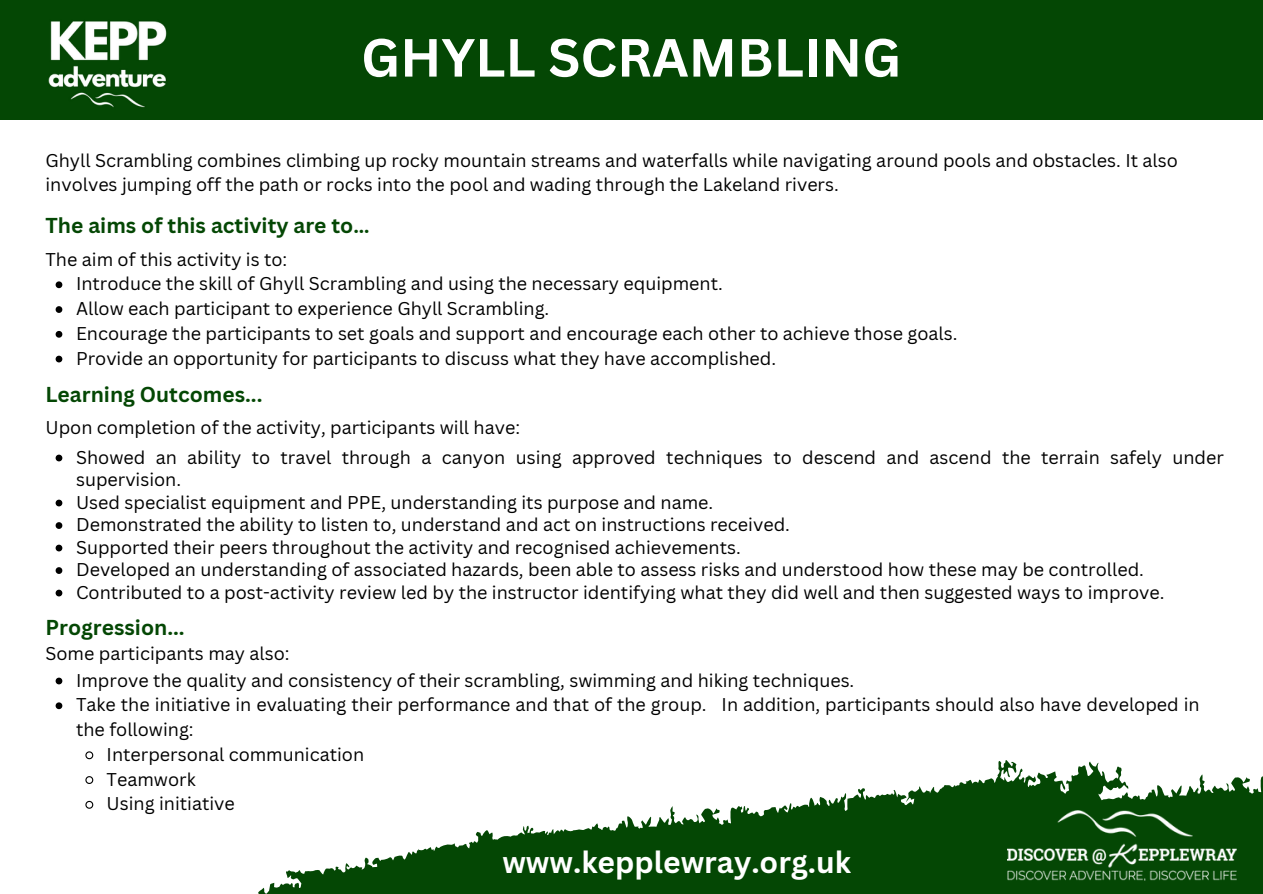
<style>
.page{position:relative;width:1263px;height:894px;background:#fff}
.page>*{position:absolute;margin:0;border:0;box-sizing:border-box;transform-origin:0 0}
.t1{font:700 52.5px "Canva Sans";color:#fff}
.t2{font:700 30px "Canva Sans";color:#fff}
.t3{font:700 21px "Canva Sans";color:#044704}
.t4{font:18px/24.8px "Canva Sans";color:#000}
</style>
<div class="page">
<div style="left:0;top:0;width:1262px;height:120px;background:#044704"></div>
<svg style="left:258px;top:760px;width:1005px;height:133px;fill:#044704"></svg>
<img style="left:48px;top:21px;width:119px;height:87px">
<img style="left:1007px;top:810px;width:229px;height:69px">
<svg style="left:56px;top:281px;width:6px;height:7px"></svg>
<svg style="left:56px;top:306px;width:6px;height:7px"></svg>
<svg style="left:56px;top:331px;width:6px;height:6px"></svg>
<svg style="left:56px;top:355px;width:6px;height:7px"></svg>
<svg style="left:56px;top:454px;width:6px;height:7px"></svg>
<svg style="left:56px;top:499px;width:6px;height:7px"></svg>
<svg style="left:56px;top:522px;width:6px;height:6px"></svg>
<svg style="left:56px;top:544px;width:6px;height:7px"></svg>
<svg style="left:56px;top:567px;width:6px;height:6px"></svg>
<svg style="left:56px;top:589px;width:6px;height:7px"></svg>
<svg style="left:56px;top:677px;width:6px;height:7px"></svg>
<svg style="left:56px;top:702px;width:6px;height:7px"></svg>
<svg style="left:85px;top:751px;width:9px;height:8px"></svg>
<svg style="left:85px;top:776px;width:9px;height:8px"></svg>
<svg style="left:85px;top:800px;width:9px;height:9px"></svg>
<p class="t1" style="left:361px;top:20px;width:542px">GHYLL SCRAMBLING</p>
<p class="t4" style="left:45px;top:147px;width:1134px">Ghyll Scrambling combines climbing up rocky mountain streams and waterfalls while navigating around pools and obstacles. It also involves jumping off the path or rocks into the pool and wading through the Lakeland rivers.</p>
<p class="t3" style="left:46px;top:210px;width:326px">The aims of this activity are to…</p>
<p class="t4" style="left:45px;top:246px;width:243px">The aim of this activity is to:</p>
<p class="t4" style="left:76px;top:271px;width:648px">Introduce the skill of Ghyll Scrambling and using the necessary equipment.</p>
<p class="t4" style="left:76px;top:296px;width:475px">Allow each participant to experience Ghyll Scrambling.</p>
<p class="t4" style="left:76px;top:320px;width:883px">Encourage the participants to set goals and support and encourage each other to achieve those goals.</p>
<p class="t4" style="left:76px;top:345px;width:702px">Provide an opportunity for participants to discuss what they have accomplished.</p>
<p class="t3" style="left:45px;top:379px;width:218px">Learning Outcomes...</p>
<p class="t4" style="left:45px;top:414px;width:476px">Upon completion of the activity, participants will have:</p>
<p class="t4" style="left:76px;top:445px;width:1149px;line-height:22.5px">Showed an ability to travel through a canyon using approved techniques to descend and ascend the terrain safely under supervision.</p>
<p class="t4" style="left:76px;top:489px;width:639px">Used specialist equipment and PPE, understanding its purpose and name.</p>
<p class="t4" style="left:76px;top:511px;width:715px">Demonstrated the ability to listen to, understand and act on instructions received.</p>
<p class="t4" style="left:76px;top:534px;width:666px">Supported their peers throughout the activity and recognised achievements.</p>
<p class="t4" style="left:76px;top:556px;width:1069px">Developed an understanding of associated hazards, been able to assess risks and understood how these may be controlled.</p>
<p class="t4" style="left:76px;top:579px;width:1090px">Contributed to a post-activity review led by the instructor identifying what they did well and then suggested ways to improve.</p>
<p class="t3" style="left:46px;top:612px;width:141px">Progression...</p>
<p class="t4" style="left:45px;top:640px;width:246px">Some participants may also:</p>
<p class="t4" style="left:76px;top:667px;width:780px">Improve the quality and consistency of their scrambling, swimming and hiking techniques.</p>
<p class="t4" style="left:76px;top:691px;width:1125px">Take the initiative in evaluating their performance and that of the group. In addition, participants should also have developed in the following:</p>
<p class="t4" style="left:107px;top:741px;width:259px">Interpersonal communication</p>
<p class="t4" style="left:107px;top:766px;width:91px">Teamwork</p>
<p class="t4" style="left:107px;top:790px;width:130px">Using initiative</p>
<p class="t2" style="left:502px;top:840px;width:350px">www.kepplewray.org.uk</p>
</div>
